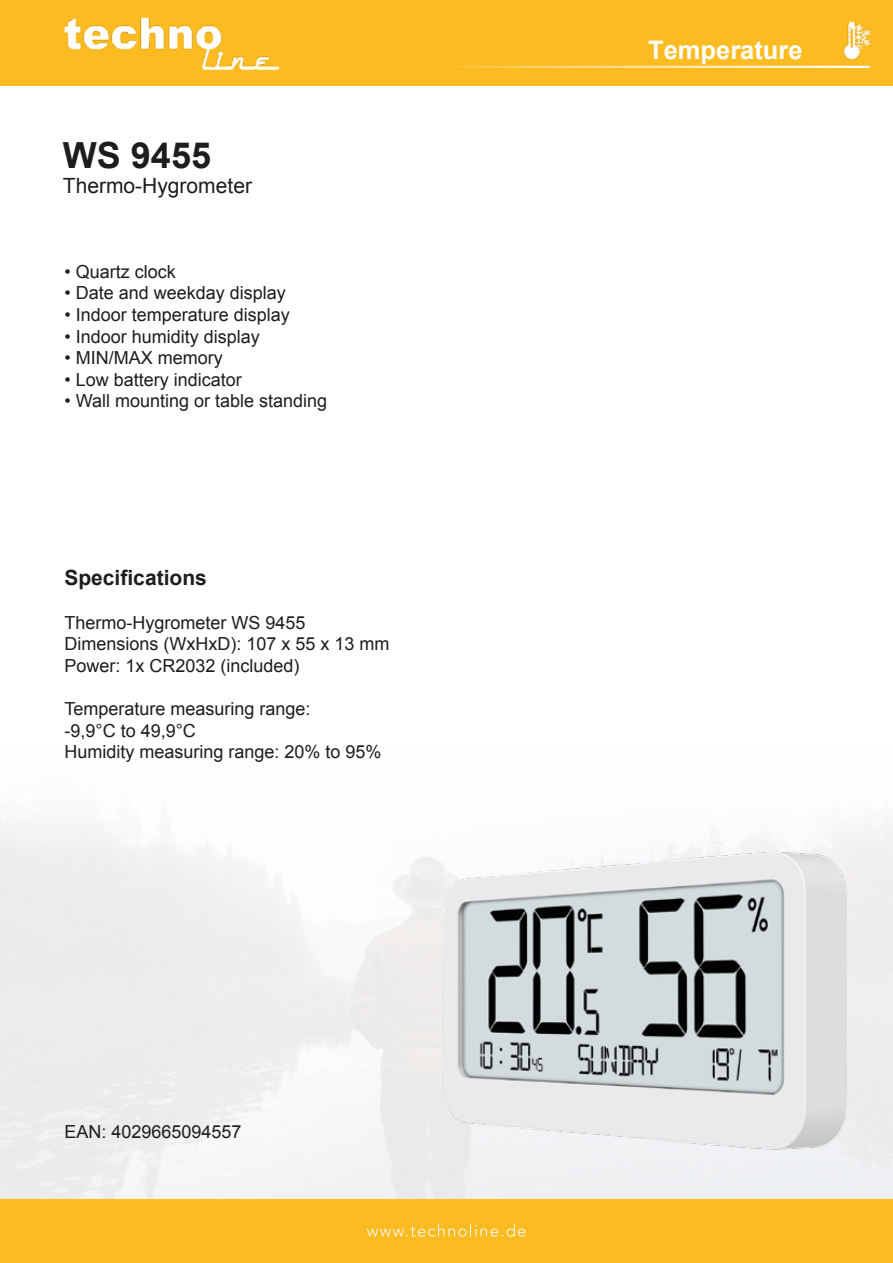
<style>
.page{position:relative;width:893px;height:1263px;background:#fff}
.page>*{position:absolute;margin:0;border:0;box-sizing:border-box;transform-origin:0 0}
.t1{font:700 36px "Arial";color:#1d1d1b}
.t2{font:700 25.5px "Arial";color:#fff}
.t3{font:21px "Arial";color:#1d1d1b}
.t4{font:700 21px "Arial";color:#1d1d1b}
.t5{font:18px/21.6px "Arial";color:#1d1d1b}
</style>
<div class="page">
<div style="left:0;top:0;width:893px;height:85px;background:#fbbb21"></div>
<div style="left:0;top:1199px;width:893px;height:64px;background:#fbbb21"></div>
<img style="left:64px;top:18px;width:214px;height:51px">
<hr style="left:459px;top:66px;width:411px;height:2px;background:#fff">
<svg style="left:367px;top:1224px;width:158px;height:12px"></svg>
<img style="left:826px;top:21px;width:45px;height:47px">
<img style="left:432px;top:841px;width:425px;height:315px">
<h1 class="t1" style="left:63px;top:132px;width:150px">WS 9455</h1>
<p class="t3" style="left:63px;top:172px;width:191px">Thermo-Hygrometer</p>
<p class="t5" style="left:64px;top:261px;width:113px">• Quartz clock</p>
<p class="t5" style="left:64px;top:282px;width:223px">• Date and weekday display</p>
<p class="t5" style="left:64px;top:304px;width:227px">• Indoor temperature display</p>
<p class="t5" style="left:64px;top:326px;width:197px">• Indoor humidity display</p>
<p class="t5" style="left:64px;top:347px;width:160px">• MIN/MAX memory</p>
<p class="t5" style="left:64px;top:369px;width:179px">• Low battery indicator</p>
<p class="t5" style="left:64px;top:390px;width:264px">• Wall mounting or table standing</p>
<p class="t4" style="left:64px;top:564px;width:144px">Specifications</p>
<p class="t5" style="left:64px;top:612px;width:327px">Thermo-Hygrometer WS 9455<br>Dimensions (WxHxD): 107 x 55 x 13 mm<br>Power: 1x CR2032 (included)</p>
<p class="t5" style="left:64px;top:698px;width:319px">Temperature measuring range:<br>-9,9°C to 49,9°C<br>Humidity measuring range: 20% to 95%</p>
<p class="t5" style="left:64px;top:1121px;width:179px">EAN: 4029665094557</p>
<h2 class="t2" style="left:648px;top:33px;width:156px">Temperature</h2>
</div>
